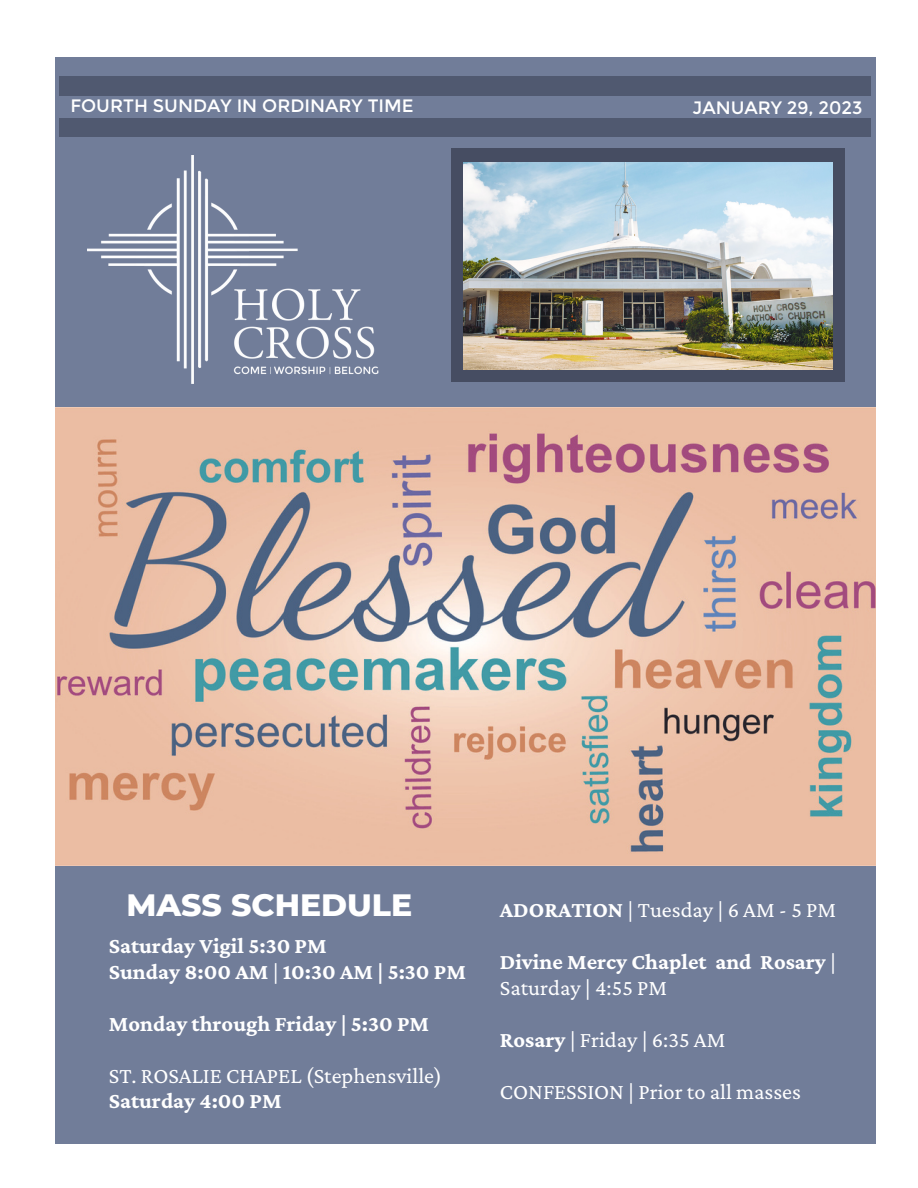
<style>
.page{position:relative;width:918px;height:1188px;background:#fff}
.page>*{position:absolute;margin:0;border:0;box-sizing:border-box;transform-origin:0 0}
.t1{font:800 31.5px "Montserrat";color:#fff}
.t2{font:700 22.5px/25.8px "Crimson Pro";color:#fff}
.t3{font:22.5px "Crimson Pro";color:#fff}
.t4{font:18px "Montserrat";color:#fff}
.s1{font-weight:400}
.s2{font-weight:700}
</style>
<div class="page">
<div style="left:56px;top:57px;width:820px;height:1087px;background:#717d99"></div>
<div style="left:451px;top:149px;width:393px;height:233px;background:#464d62"></div>
<img style="left:463px;top:162px;width:369px;height:207px">
<img style="left:87px;top:156px;width:292px;height:227px">
<div style="left:59px;top:119px;width:812px;height:18px;background:#505970"></div>
<div style="left:59px;top:77px;width:812px;height:19px;background:#505970"></div>
<img style="left:56px;top:408px;width:820px;height:458px">
<p class="t4" style="left:70px;top:94px;width:345px">FOURTH SUNDAY IN ORDINARY TIME</p>
<p class="t4" style="left:692px;top:96px;width:171px">JANUARY 29, 2023</p>
<h1 class="t1" style="left:126px;top:885px;width:287px">MASS SCHEDULE</h1>
<p class="t2" style="left:109px;top:933px;width:359px">Saturday Vigil 5:30 PM<br>Sunday 8:00 AM <span class="s1">|</span> 10:30 AM | 5:30 PM</p>
<p class="t2" style="left:109px;top:1010px;width:322px">Monday through Friday | 5:30 PM</p>
<p class="t3" style="left:109px;top:1062px;width:335px">ST. ROSALIE CHAPEL (Stephensville)</p>
<p class="t2" style="left:109px;top:1088px;width:174px">Saturday 4:00 PM</p>
<p class="t3" style="left:500px;top:897px;width:338px"><span class="s2">ADORATION</span> | Tuesday | 6 AM - 5 PM</p>
<p class="t2" style="left:500px;top:949px;width:338px">Divine Mercy Chaplet and Rosary <span class="s1">|<br>Saturday | 4:55 PM</span></p>
<p class="t3" style="left:500px;top:1027px;width:227px"><span class="s2">Rosary</span> | Friday | 6:35 AM</p>
<p class="t3" style="left:500px;top:1078px;width:303px">CONFESSION | Prior to all masses</p>
</div>
